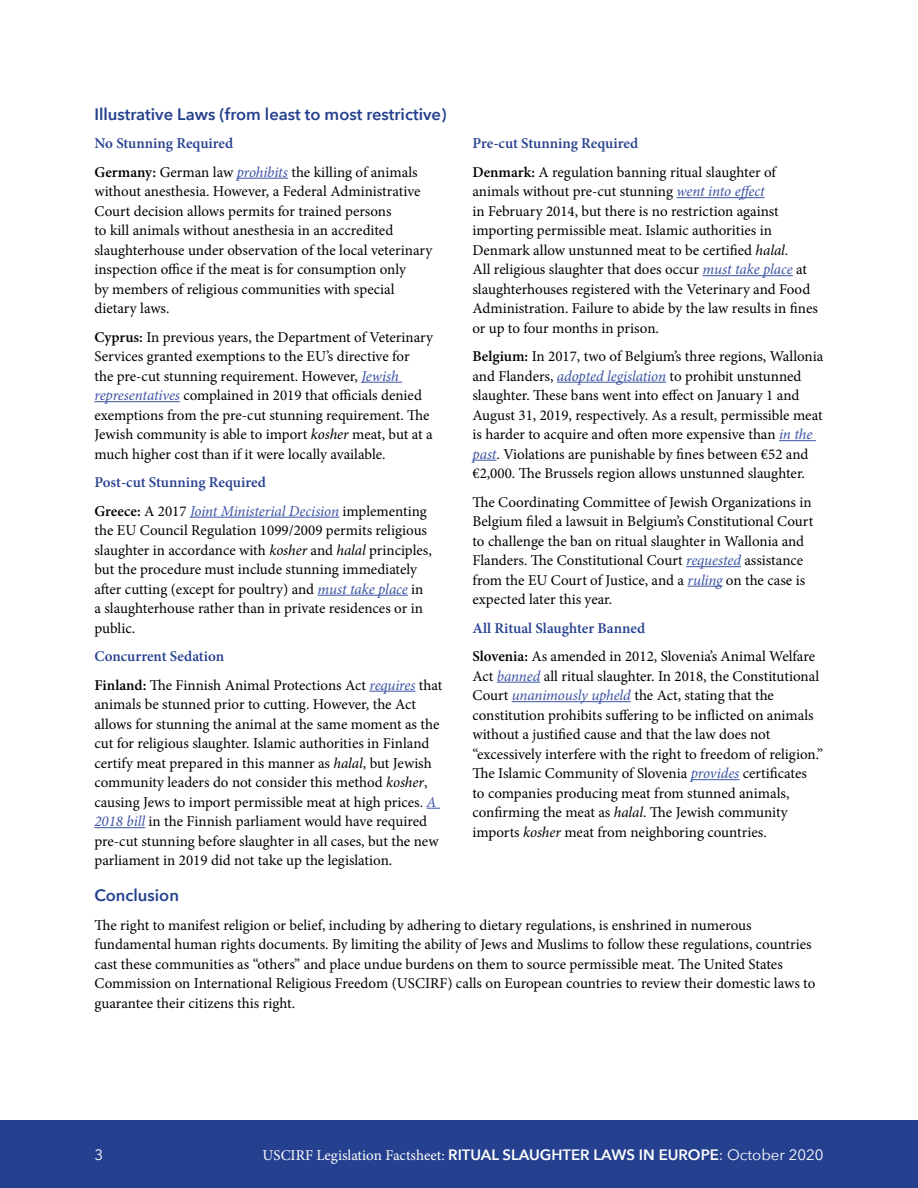
<style>
.page{position:relative;width:918px;height:1188px;background:#fff}
.page>*{position:absolute;margin:0;border:0;box-sizing:border-box;transform-origin:0 0}
.Subhead{font:600 16.5px "Avenir Next";color:#25408f}
.Body_no_indent{font:15px/19.5px "Minion Pro";color:#000}
.Body_no_indent-2{font:600 15px "Minion Pro";color:#25408f}
.t1{font:15px "Minion Pro";color:#fff}
.t2{font:15px "Avenir Next";color:#fff}
.s1{font-weight:600}
.s2{font-style:italic;color:#3a53a4}
.s3{font-style:italic}
.s4{font-family:"Avenir Next";font-weight:600}
.s5{font-family:"Avenir Next"}
</style>
<div class="page">
<div style="left:0;top:1120px;width:918px;height:68px;background:#25408f"></div>
<hr style="left:237px;top:178px;width:51px;height:1px;background:#3a53a4">
<hr style="left:361px;top:382px;width:41px;height:1px;background:#3a53a4">
<hr style="left:94px;top:401px;width:86px;height:1px;background:#3a53a4">
<hr style="left:190px;top:517px;width:149px;height:1px;background:#3a53a4">
<hr style="left:318px;top:595px;width:90px;height:1px;background:#3a53a4">
<hr style="left:369px;top:691px;width:46px;height:1px;background:#3a53a4">
<svg style="left:427px;top:808px;width:13px;height:1px"></svg>
<hr style="left:94px;top:827px;width:51px;height:1px;background:#3a53a4">
<hr style="left:676px;top:197px;width:89px;height:1px;background:#3a53a4">
<hr style="left:703px;top:275px;width:90px;height:1px;background:#3a53a4">
<hr style="left:557px;top:382px;width:109px;height:1px;background:#3a53a4">
<hr style="left:779px;top:440px;width:37px;height:1px;background:#3a53a4">
<svg style="left:472px;top:460px;width:25px;height:1px"></svg>
<hr style="left:686px;top:566px;width:55px;height:1px;background:#3a53a4">
<hr style="left:687px;top:586px;width:36px;height:1px;background:#3a53a4">
<hr style="left:497px;top:682px;width:43px;height:1px;background:#3a53a4">
<hr style="left:512px;top:701px;width:119px;height:1px;background:#3a53a4">
<hr style="left:691px;top:779px;width:48px;height:1px;background:#3a53a4">
<p class="Subhead" style="left:94px;top:100px;width:353px">Illustrative Laws (from least to most restrictive)</p>
<p class="Body_no_indent-2" style="left:94px;top:133px;width:140px">No Stunning Required</p>
<p class="Body_no_indent" style="left:94px;top:162px;width:339px"><span class="s1">Germany:</span> German law <span class="s2">prohibits</span> the killing of animals without anesthesia. However, a Federal Administrative Court decision allows permits for trained persons<br>to kill animals without anesthesia in an accredited slaughterhouse under observation of the local veterinary inspection office if the meat is for consumption only<br>by members of religious communities with special dietary laws.</p>
<p class="Body_no_indent" style="left:94px;top:327px;width:340px"><span class="s1">Cyprus:</span> In previous years, the Department of Veterinary Services granted exemptions to the EU’s directive for<br>the pre-cut stunning requirement. However, <span class="s2">Jewish representatives</span> complained in 2019 that officials denied exemptions from the pre-cut stunning requirement. The Jewish community is able to import <span class="s3">kosher</span> meat, but at a much higher cost than if it were locally available.</p>
<p class="Body_no_indent-2" style="left:94px;top:472px;width:173px">Post-cut Stunning Required</p>
<p class="Body_no_indent" style="left:94px;top:501px;width:339px"><span class="s1">Greece:</span> A 2017 <span class="s2">Joint Ministerial Decision</span> implementing the EU Council Regulation 1099/2009 permits religious slaughter in accordance with <span class="s3">kosher</span> and <span class="s3">halal</span> principles, but the procedure must include stunning immediately after cutting (except for poultry) and <span class="s2">must take place</span> in a slaughterhouse rather than in private residences or in public.</p>
<p class="Body_no_indent-2" style="left:94px;top:646px;width:131px">Concurrent Sedation</p>
<p class="Body_no_indent" style="left:94px;top:675px;width:349px"><span class="s1">Finland:</span> The Finnish Animal Protections Act <span class="s2">requires</span> that animals be stunned prior to cutting. However, the Act allows for stunning the animal at the same moment as the cut for religious slaughter. Islamic authorities in Finland certify meat prepared in this manner as <span class="s3">halal</span>, but Jewish community leaders do not consider this method <span class="s3">kosher</span>, causing Jews to import permissible meat at high prices. <span class="s2">A 2018 bill</span> in the Finnish parliament would have required pre-cut stunning before slaughter in all cases, but the new parliament in 2019 did not take up the legislation.</p>
<p class="Body_no_indent-2" style="left:472px;top:133px;width:167px">Pre-cut Stunning Required</p>
<p class="Body_no_indent" style="left:472px;top:162px;width:347px"><span class="s1">Denmark:</span> A regulation banning ritual slaughter of animals without pre-cut stunning <span class="s2">went into effect<br></span>in February 2014, but there is no restriction against importing permissible meat. Islamic authorities in Denmark allow unstunned meat to be certified <span class="s3">halal</span>.<br>All religious slaughter that does occur <span class="s2">must take place</span> at slaughterhouses registered with the Veterinary and Food Administration. Failure to abide by the law results in fines or up to four months in prison.</p>
<p class="Body_no_indent" style="left:472px;top:347px;width:353px"><span class="s1">Belgium:</span> In 2017, two of Belgium’s three regions, Wallonia and Flanders, <span class="s2">adopted legislation</span> to prohibit unstunned slaughter. These bans went into effect on January 1 and August 31, 2019, respectively. As a result, permissible meat is harder to acquire and often more expensive than <span class="s2">in the past</span>. Violations are punishable by fines between €52 and €2,000. The Brussels region allows unstunned slaughter.</p>
<p class="Body_no_indent" style="left:473px;top:492px;width:342px">The Coordinating Committee of Jewish Organizations in Belgium filed a lawsuit in Belgium’s Constitutional Court to challenge the ban on ritual slaughter in Wallonia and Flanders. The Constitutional Court <span class="s2">requested</span> assistance from the EU Court of Justice, and a <span class="s2">ruling</span> on the case is expected later this year.</p>
<p class="Body_no_indent-2" style="left:473px;top:618px;width:174px">All Ritual Slaughter Banned</p>
<p class="Body_no_indent" style="left:473px;top:647px;width:352px"><span class="s1">Slovenia:</span> As amended in 2012, Slovenia’s Animal Welfare Act <span class="s2">banned</span> all ritual slaughter. In 2018, the Constitutional Court <span class="s2">unanimously upheld</span> the Act, stating that the constitution prohibits suffering to be inflicted on animals without a justified cause and that the law does not “excessively interfere with the right to freedom of religion.” The Islamic Community of Slovenia <span class="s2">provides</span> certificates<br>to companies producing meat from stunned animals, confirming the meat as <span class="s3">halal</span>. The Jewish community imports <span class="s3">kosher</span> meat from neighboring countries.</p>
<p class="Subhead" style="left:94px;top:881px;width:86px">Conclusion</p>
<p class="Body_no_indent" style="left:94px;top:915px;width:722px">The right to manifest religion or belief, including by adhering to dietary regulations, is enshrined in numerous fundamental human rights documents. By limiting the ability of Jews and Muslims to follow these regulations, countries cast these communities as “others” and place undue burdens on them to source permissible meat. The United States Commission on International Religious Freedom (USCIRF) calls on European countries to review their domestic laws to guarantee their citizens this right.</p>
<p class="t2" style="left:94px;top:1142px;width:10px">3</p>
<p class="t1" style="left:263px;top:1145px;width:562px">USCIRF Legislation Factsheet: <span class="s4">RITUAL SLAUGHTER LAWS IN EUROPE</span><span class="s5">: October 2020</span></p>
</div>
